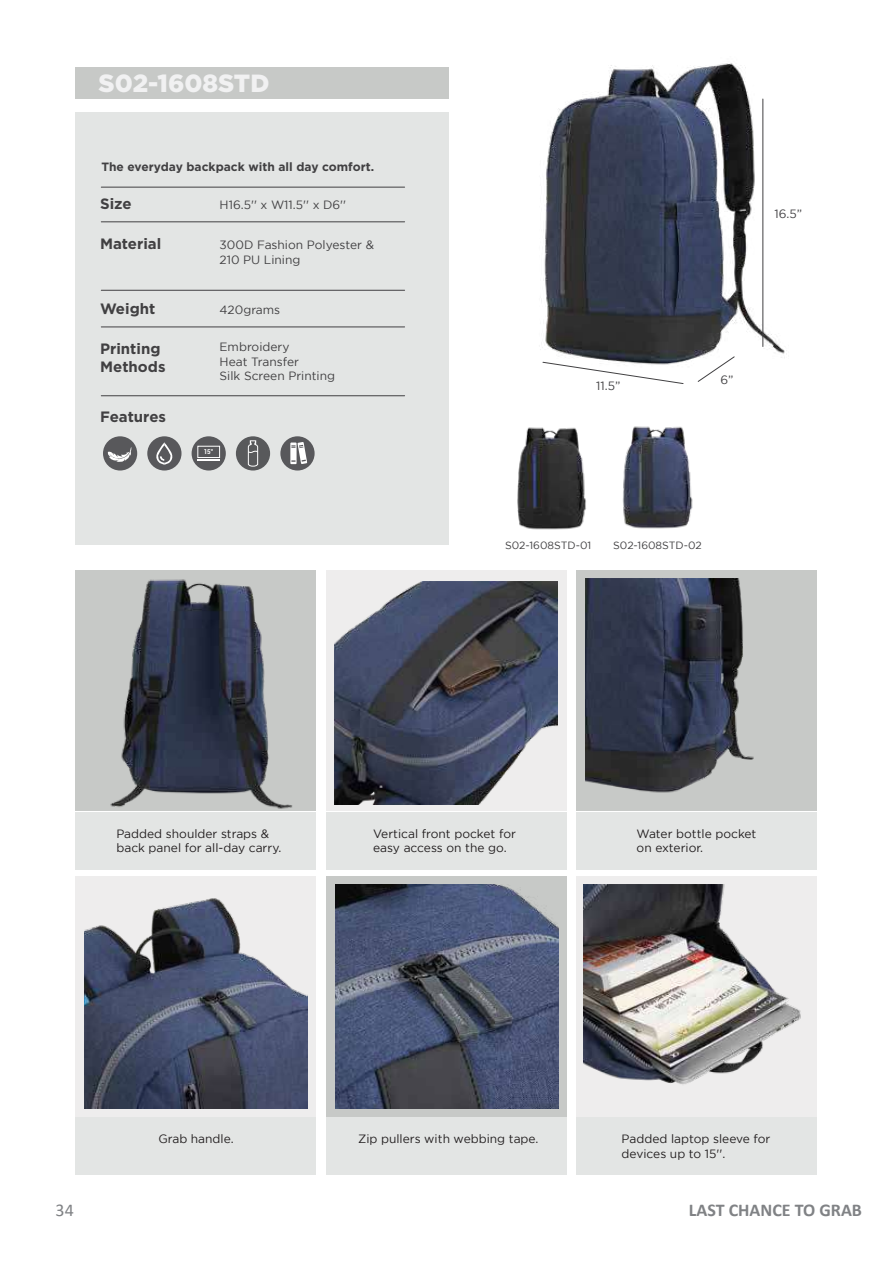
<style>
.page{position:relative;width:893px;height:1263px;background:#fff}
.page>*{position:absolute;margin:0;border:0;box-sizing:border-box;transform-origin:0 0}
.t1{font:900 24.9px "Gotham";color:#f1f1f2}
.t2{font:700 18px "Calibri";color:#808285}
.t3{font:18px "Calibri";color:#808285}
.t4{font:700 15px/18px "Gotham";color:#414042}
.t5{font:12px/14.4px "Gotham";color:#231f20}
.t6{font:12px/14.4px "Gotham";color:#414042}
.t7{font:700 12px "Gotham";color:#414042}
.t8{font:10.5px "Gotham";color:#414042}
.t9{font:700 condensed 6.75px "Roboto";color:#fff}
</style>
<div class="page">
<img style="left:540px;top:63px;width:247px;height:299px">
<svg style="left:542px;top:361px;width:142px;height:23px"></svg>
<svg style="left:697px;top:356px;width:38px;height:26px"></svg>
<hr style="left:762px;top:99px;width:1px;height:248px;background:#414042">
<div style="left:326px;top:570px;width:241px;height:241px;background:#eeeded"></div>
<div style="left:576px;top:570px;width:241px;height:241px;background:#c7c9c7"></div>
<div style="left:75px;top:812px;width:241px;height:57px;background:#e3e5e4"></div>
<div style="left:326px;top:812px;width:241px;height:57px;background:#e3e5e4"></div>
<div style="left:576px;top:812px;width:241px;height:57px;background:#e3e5e4"></div>
<div style="left:75px;top:876px;width:241px;height:241px;background:#eeeded"></div>
<div style="left:326px;top:876px;width:241px;height:241px;background:#c7c9c7"></div>
<div style="left:576px;top:876px;width:241px;height:241px;background:#eeeded"></div>
<div style="left:75px;top:1118px;width:241px;height:57px;background:#e3e5e4"></div>
<div style="left:326px;top:1118px;width:241px;height:57px;background:#e3e5e4"></div>
<div style="left:576px;top:1118px;width:241px;height:57px;background:#e3e5e4"></div>
<img style="left:622px;top:426px;width:71px;height:103px">
<img style="left:517px;top:427px;width:69px;height:103px">
<img style="left:335px;top:582px;width:223px;height:223px">
<img style="left:84px;top:898px;width:224px;height:210px">
<img style="left:584px;top:885px;width:217px;height:200px">
<img style="left:335px;top:885px;width:223px;height:223px">
<div style="left:75px;top:67px;width:374px;height:32px;background:#c7c9c7"></div>
<div style="left:75px;top:113px;width:374px;height:432px;background:#e3e5e4"></div>
<hr style="left:101px;top:187px;width:304px;height:1px;background:#414042">
<hr style="left:101px;top:221px;width:304px;height:1px;background:#414042">
<hr style="left:101px;top:290px;width:304px;height:1px;background:#414042">
<hr style="left:101px;top:327px;width:304px;height:1px;background:#414042">
<hr style="left:101px;top:395px;width:304px;height:1px;background:#414042">
<div style="left:236px;top:436px;width:34px;height:34px;background:#58595b;border-radius:50%"></div>
<svg style="left:248px;top:440px;width:11px;height:27px"></svg>
<div style="left:103px;top:436px;width:34px;height:34px;background:#58585b;border-radius:50%"></div>
<svg style="left:108px;top:447px;width:24px;height:15px"></svg>
<div style="left:147px;top:436px;width:34px;height:34px;background:#58585b;border-radius:50%"></div>
<svg style="left:156px;top:442px;width:17px;height:22px"></svg>
<div style="left:192px;top:436px;width:34px;height:34px;background:#58585b;border-radius:50%"></div>
<div style="left:197px;top:446px;width:23px;height:12px;border:1px solid #fff"></div>
<svg style="left:197px;top:459px;width:23px;height:1px"></svg>
<div style="left:280px;top:436px;width:35px;height:34px;background:#58585b;border-radius:50%"></div>
<svg style="left:290px;top:442px;width:17px;height:22px"></svg>
<img style="left:75px;top:570px;width:241px;height:241px">
<img style="left:585px;top:579px;width:169px;height:214px">
<h1 class="t1" style="left:99px;top:69px;width:172px">S02-1608STD</h1>
<p class="t7" style="left:101px;top:160px;width:274px">The everyday backpack with all day comfort.</p>
<p class="t4" style="left:100px;top:194px;width:33px">Size</p>
<p class="t6" style="left:220px;top:197px;width:128px">H16.5'' x W11.5'' x D6''</p>
<p class="t4" style="left:100px;top:235px;width:63px">Material</p>
<p class="t6" style="left:220px;top:238px;width:156px">300D Fashion Polyester &amp;<br>210 PU Lining</p>
<p class="t4" style="left:100px;top:299px;width:57px">Weight</p>
<p class="t6" style="left:220px;top:302px;width:62px">420grams</p>
<p class="t4" style="left:100px;top:339px;width:67px">Printing<br>Methods</p>
<p class="t6" style="left:220px;top:340px;width:117px">Embroidery<br>Heat Transfer<br>Silk Screen Printing</p>
<p class="t4" style="left:100px;top:407px;width:67px">Features</p>
<p class="t9" style="left:204px;top:447px;width:11px">15”</p>
<p class="t6" style="left:774px;top:207px;width:29px">16.5”</p>
<p class="t6" style="left:596px;top:378px;width:26px">11.5”</p>
<p class="t6" style="left:720px;top:372px;width:15px">6”</p>
<p class="t8" style="left:505px;top:539px;width:88px">S02-1608STD-01</p>
<p class="t8" style="left:613px;top:539px;width:90px">S02-1608STD-02</p>
<p class="t5" style="left:116px;top:826px;width:166px">Padded shoulder straps &amp; back panel for all-day carry.</p>
<p class="t5" style="left:373px;top:826px;width:144px">Vertical front pocket for easy access on the go.</p>
<p class="t5" style="left:637px;top:826px;width:121px">Water bottle pocket on exterior.</p>
<h2 class="t3" style="left:56px;top:1198px;width:20px">34</h2>
<p class="t5" style="left:158px;top:1131px;width:77px">Grab handle.</p>
<p class="t5" style="left:358px;top:1131px;width:182px">Zip pullers with webbing tape.</p>
<p class="t5" style="left:622px;top:1131px;width:150px">Padded laptop sleeve for devices up to 15''.</p>
<h2 class="t2" style="left:689px;top:1197px;width:175px">LAST CHANCE TO GRAB</h2>
</div>
